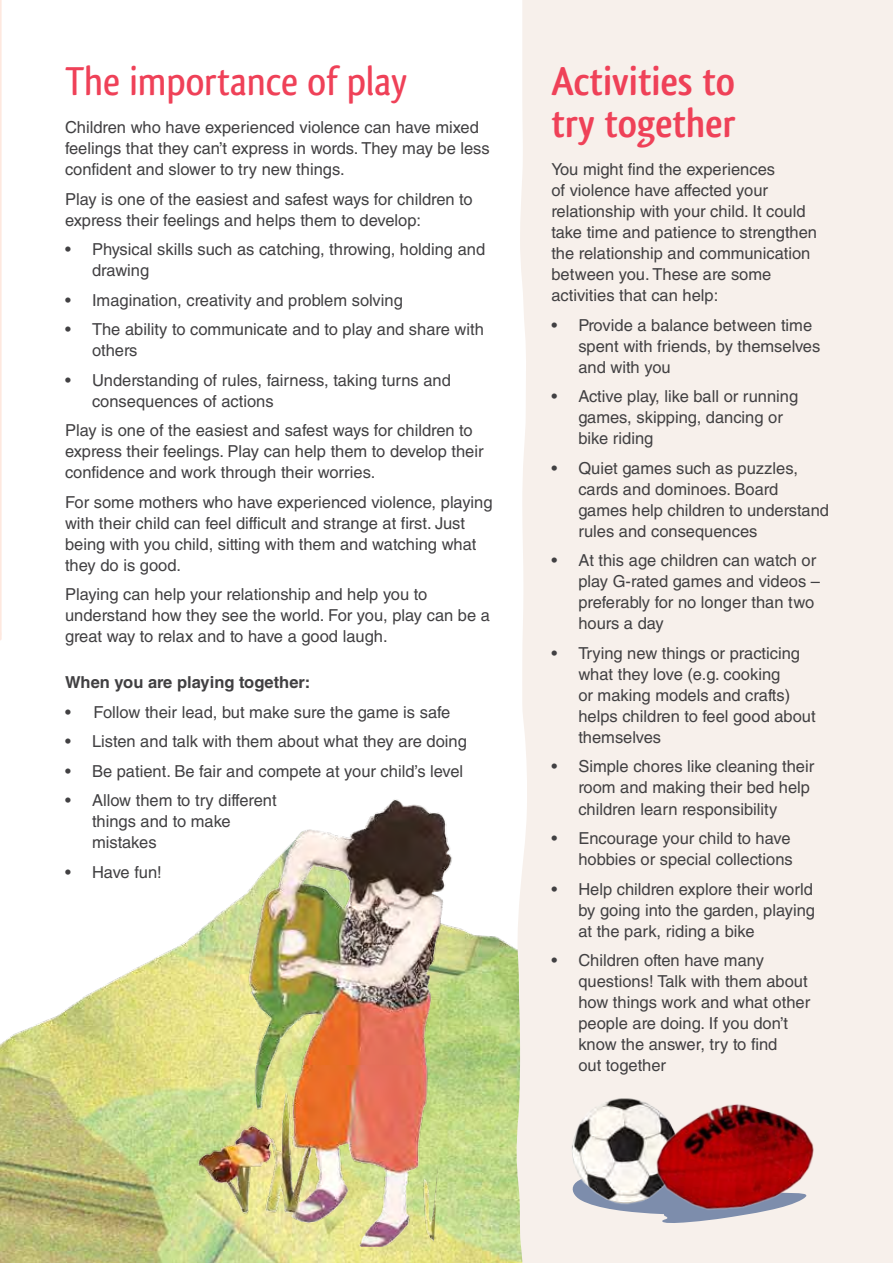
<style>
.page{position:relative;width:893px;height:1263px;background:#fff}
.page>*{position:absolute;margin:0;border:0;box-sizing:border-box;transform-origin:0 0}
.t1{font:700 42px/42px "Qlassik";color:#ef4158}
.t2{font:500 42px "Qlassik";color:#ef4158}
.t3{font:16.5px/21px "Helvetica LT Std";color:#414042}
.t4{font:700 16.5px "Helvetica LT Std";color:#414042}
</style>
<div class="page">
<svg style="left:0;top:0;width:2px;height:641px"></svg>
<img style="left:0;top:927px;width:517px;height:336px">
<div style="left:517px;top:0;width:376px;height:1263px;background:#f7f0eb"></div>
<img style="left:188px;top:799px;width:269px;height:448px">
<div style="left:565px;top:1213px;width:248px;height:13px;background:#f7f0eb"></div>
<img style="left:563px;top:1081px;width:132px;height:132px">
<img style="left:651px;top:1093px;width:167px;height:130px">
<img style="left:0;top:946px;width:20px;height:230px">
<h1 class="t2" style="left:65px;top:57px;width:344px">The importance of play</h1>
<p class="t3" style="left:65px;top:117px;width:426px">Children who have experienced violence can have mixed feelings that they can’t express in words. They may be less confident and slower to try new things.</p>
<p class="t3" style="left:65px;top:188px;width:409px">Play is one of the easiest and safest ways for children to express their feelings and helps them to develop:</p>
<p class="t3" style="left:92px;top:239px;width:395px;text-indent:-27px">• Physical skills such as catching, throwing, holding and drawing</p>
<p class="t3" style="left:65px;top:289px;width:339px">• Imagination, creativity and problem solving</p>
<p class="t3" style="left:92px;top:319px;width:393px;text-indent:-27px">• The ability to communicate and to play and share with others</p>
<p class="t3" style="left:92px;top:369px;width:360px;text-indent:-27px">• Understanding of rules, fairness, taking turns and consequences of actions</p>
<p class="t3" style="left:65px;top:420px;width:420px">Play is one of the easiest and safest ways for children to express their feelings. Play can help them to develop their confidence and work through their worries.</p>
<p class="t3" style="left:65px;top:492px;width:429px">For some mothers who have experienced violence, playing with their child can feel difficult and strange at first. Just being with you child, sitting with them and watching what they do is good.</p>
<p class="t3" style="left:65px;top:584px;width:427px">Playing can help your relationship and help you to understand how they see the world. For you, play can be a great way to relax and to have a good laugh.</p>
<p class="t4" style="left:65px;top:672px;width:247px">When you are playing together:</p>
<p class="t3" style="left:65px;top:702px;width:387px">• Follow their lead, but make sure the game is safe</p>
<p class="t3" style="left:65px;top:731px;width:403px">• Listen and talk with them about what they are doing</p>
<p class="t3" style="left:65px;top:761px;width:400px">• Be patient. Be fair and compete at your child’s level</p>
<p class="t3" style="left:92px;top:790px;width:186px;text-indent:-27px">• Allow them to try different things and to make mistakes</p>
<p class="t3" style="left:65px;top:862px;width:98px">• Have fun!</p>
<h1 class="t1" style="left:551px;top:60px;width:186px">Activities to try together</h1>
<p class="t3" style="left:551px;top:159px;width:267px">You might find the experiences<br>of violence have affected your relationship with your child. It could take time and patience to strengthen the relationship and communication between you. These are some activities that can help:</p>
<p class="t3" style="left:578px;top:314px;width:243px;text-indent:-27px">• Provide a balance between time spent with friends, by themselves and with you</p>
<p class="t3" style="left:578px;top:386px;width:221px;text-indent:-27px">• Active play, like ball or running games, skipping, dancing or bike riding</p>
<p class="t3" style="left:578px;top:458px;width:252px;text-indent:-27px">• Quiet games such as puzzles, cards and dominoes. Board games help children to understand rules and consequences</p>
<p class="t3" style="left:578px;top:550px;width:243px;text-indent:-27px">• At this age children can watch or play G-rated games and videos – preferably for no longer than two hours a day</p>
<p class="t3" style="left:578px;top:643px;width:239px;text-indent:-27px">• Trying new things or practicing what they love (e.g. cooking<br>or making models and crafts) helps children to feel good about themselves</p>
<p class="t3" style="left:578px;top:756px;width:237px;text-indent:-27px">• Simple chores like cleaning their room and making their bed help children learn responsibility</p>
<p class="t3" style="left:551px;top:828px;width:243px;text-align:right">• Encourage your child to have hobbies or special collections</p>
<p class="t3" style="left:578px;top:878px;width:238px;text-indent:-27px">• Help children explore their world by going into the garden, playing at the park, riding a bike</p>
<p class="t3" style="left:578px;top:950px;width:233px;text-indent:-27px">• Children often have many questions! Talk with them about how things work and what other people are doing. If you don’t know the answer, try to find<br>out together</p>
</div>
